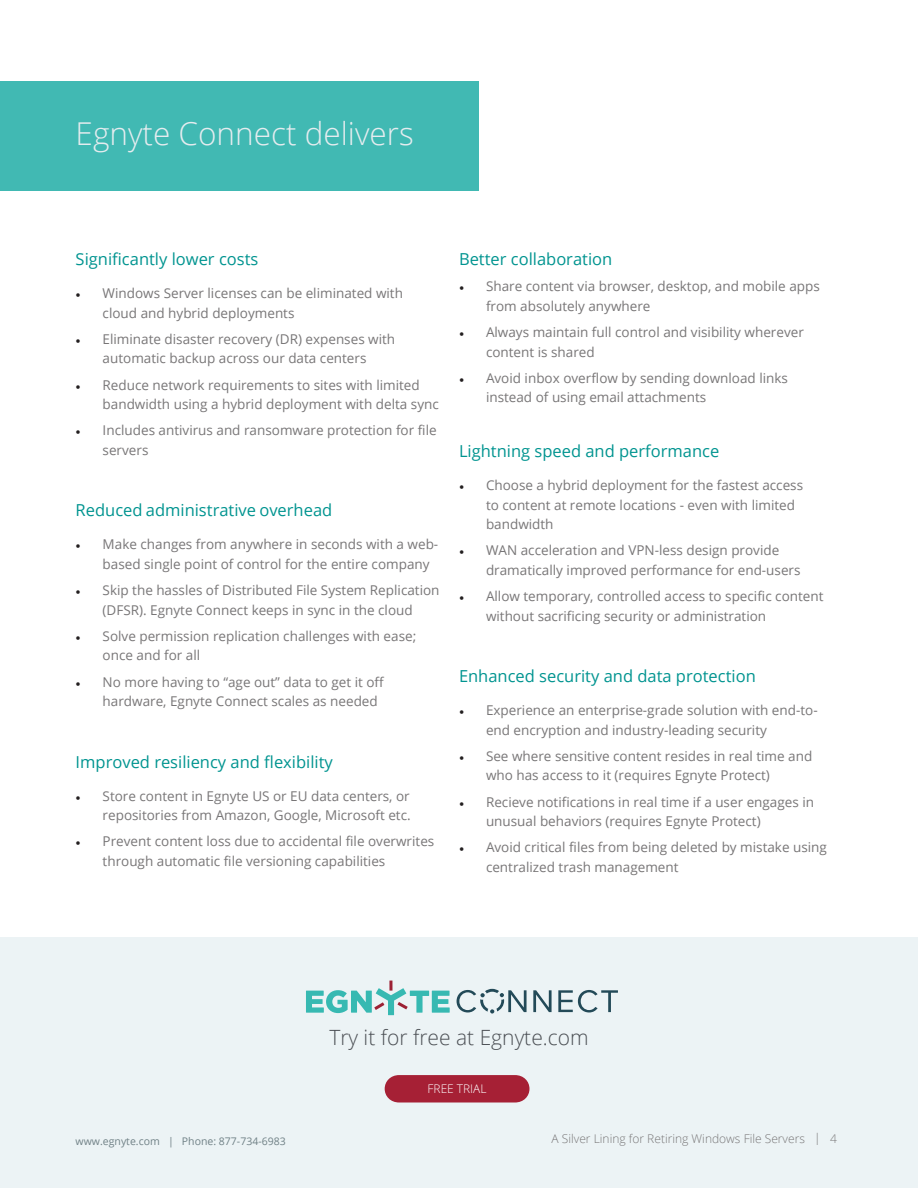
<style>
.page{position:relative;width:918px;height:1188px;background:#fff}
.page>*{position:absolute;margin:0;border:0;box-sizing:border-box;transform-origin:0 0}
.ParaStyle01-Leading{font:300 31.5px "Open Sans";color:#e5ecef}
.t1{font:300 21px "Open Sans";color:#4b4f54}
.ParaStyle07-Leading{font:16.5px "Open Sans";color:#009490}
.t2{font:13.5px/19.5px "Open Sans";color:#787677}
.body_text{font:300 12px "Open Sans";color:#787677}
.H1_teal{font:300 11.85px "Open Sans";color:#fff}
.t3{font:10.5px "Open Sans";color:#708186}
.s1{font-family:"Minion Pro";color:#231f20}
</style>
<div class="page">
<div style="left:0;top:81px;width:478px;height:109px;background:#41b9b3"></div>
<div style="left:0;top:937px;width:918px;height:251px;background:#ecf3f5"></div>
<svg style="left:457px;top:989px;width:161px;height:25px"></svg>
<svg style="left:306px;top:981px;width:144px;height:34px"></svg>
<svg style="left:385px;top:1075px;width:144px;height:27px;background:#a8273c"></svg>
<p class="ParaStyle01-Leading" style="left:76px;top:112px;width:340px">Egnyte Connect delivers</p>
<p class="ParaStyle07-Leading" style="left:76px;top:248px;width:184px">Significantly lower costs</p>
<p class="t2" style="left:103px;top:283px;width:302px;text-indent:-27px"><span class="s1">•</span> Windows Server licenses can be eliminated with cloud and hybrid deployments</p>
<p class="t2" style="left:76px;top:329px;width:321px;text-align:center"><span class="s1">•</span> Eliminate disaster recovery (DR) expenses with automatic backup across our data centers</p>
<p class="t2" style="left:103px;top:375px;width:338px;text-indent:-27px"><span class="s1">•</span> Reduce network requirements to sites with limited bandwidth using a hybrid deployment with delta sync</p>
<p class="t2" style="left:103px;top:420px;width:336px;text-indent:-27px"><span class="s1">•</span> Includes antivirus and ransomware protection for file servers</p>
<p class="ParaStyle07-Leading" style="left:76px;top:499px;width:258px">Reduced administrative overhead</p>
<p class="t2" style="left:103px;top:534px;width:337px;text-indent:-27px"><span class="s1">•</span> Make changes from anywhere in seconds with a web&shy;based single point of control for the entire company</p>
<p class="t2" style="left:76px;top:580px;width:365px;text-align:center"><span class="s1">•</span> Skip the hassles of Distributed File System Replication (DFSR). Egnyte Connect keeps in sync in the cloud</p>
<p class="t2" style="left:103px;top:626px;width:315px;text-indent:-27px"><span class="s1">•</span> Solve permission replication challenges with ease; once and for all</p>
<p class="t2" style="left:103px;top:672px;width:283px;text-indent:-27px"><span class="s1">•</span> No more having to “age out” data to get it off hardware, Egnyte Connect scales as needed</p>
<p class="ParaStyle07-Leading" style="left:76px;top:750px;width:259px">Improved resiliency and flexibility</p>
<p class="t2" style="left:76px;top:786px;width:337px;text-align:right"><span class="s1">•</span> Store content in Egnyte US or EU data centers, or repositories from Amazon, Google, Microsoft etc.</p>
<p class="t2" style="left:103px;top:831px;width:333px;text-indent:-27px"><span class="s1">•</span> Prevent content loss due to accidental file overwrites through automatic file versioning capabilities</p>
<p class="ParaStyle07-Leading" style="left:459px;top:248px;width:155px">Better collaboration</p>
<p class="t2" style="left:486px;top:276px;width:335px;text-indent:-27px"><span class="s1">•</span> Share content via browser, desktop, and mobile apps from absolutely anywhere</p>
<p class="t2" style="left:486px;top:322px;width:319px;text-indent:-27px"><span class="s1">•</span> Always maintain full control and visibility wherever content is shared</p>
<p class="t2" style="left:486px;top:368px;width:304px;text-indent:-27px"><span class="s1">•</span> Avoid inbox overflow by sending download links instead of using email attachments</p>
<p class="ParaStyle07-Leading" style="left:459px;top:440px;width:262px">Lightning speed and performance</p>
<p class="t2" style="left:486px;top:475px;width:319px;text-indent:-27px"><span class="s1">•</span> Choose a hybrid deployment for the fastest access to content at remote locations - even with limited bandwidth</p>
<p class="t2" style="left:486px;top:540px;width:316px;text-indent:-27px"><span class="s1">•</span> WAN acceleration and VPN-less design provide dramatically improved performance for end-users</p>
<p class="t2" style="left:486px;top:586px;width:339px;text-indent:-27px"><span class="s1">•</span> Allow temporary, controlled access to specific content without sacrificing security or administration</p>
<p class="ParaStyle07-Leading" style="left:459px;top:665px;width:298px">Enhanced security and data protection</p>
<p class="t2" style="left:486px;top:700px;width:333px;text-indent:-27px"><span class="s1">•</span> Experience an enterprise-grade solution with end-to&shy;end encryption and industry-leading security</p>
<p class="t2" style="left:486px;top:746px;width:328px;text-indent:-27px"><span class="s1">•</span> See where sensitive content resides in real time and who has access to it (requires Egnyte Protect)</p>
<p class="t2" style="left:486px;top:792px;width:330px;text-indent:-27px"><span class="s1">•</span> Recieve notifications in real time if a user engages in unusual behaviors (requires Egnyte Protect)</p>
<p class="t2" style="left:486px;top:837px;width:342px;text-indent:-27px"><span class="s1">•</span> Avoid critical files from being deleted by mistake using centralized trash management</p>
<p class="t1" style="left:329px;top:1023px;width:261px">Try it for free at Egnyte.com</p>
<p class="H1_teal" style="left:428px;top:1081px;width:60px">FREE TRIAL</p>
<p class="body_text" style="left:552px;top:1131px;width:287px">A Silver Lining for Retiring Windows File Servers | 4</p>
<p class="body_text" style="left:81px;top:1131px;width:212px">© 2018 by Egnyte Inc. All rights reserved</p>
<p class="body_text" style="left:526px;top:1131px;width:275px">The Cha lenges for Business Users with File Service</p>
<p class="t3" style="left:76px;top:1134px;width:212px">www.egnyte.com | Phone: 877-734-6983</p>
</div>
